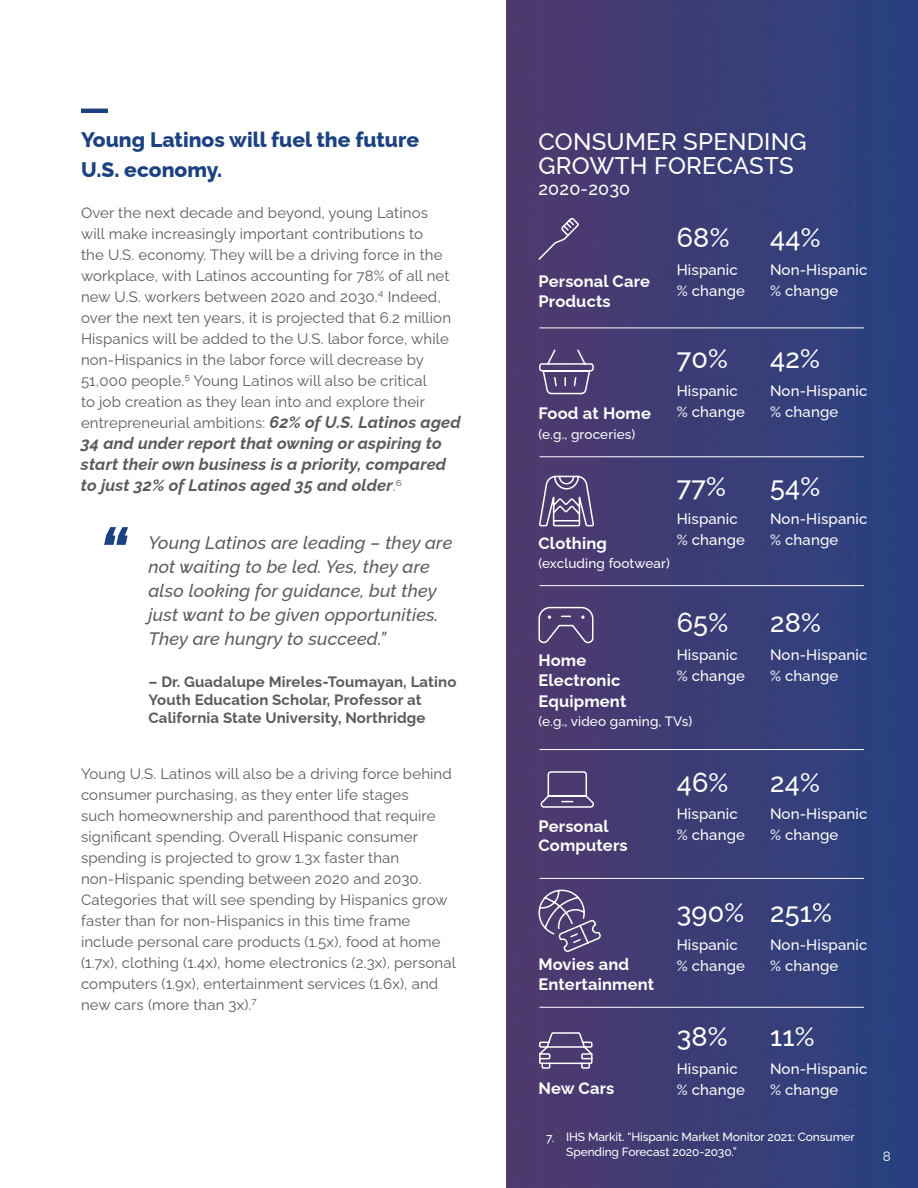
<style>
.page{position:relative;width:918px;height:1188px;background:#fff}
.page>*{position:absolute;margin:0;border:0;box-sizing:border-box;transform-origin:0 0}
.t1{font:italic 700 69px "Raleway";color:#1c4181}
.t2{font:500 27px "Raleway";letter-spacing:.01em;color:#fff}
.t3{font:500 24px/24px "Raleway";letter-spacing:.01em;color:#fff}
.t4{font:800 21px/30px "Raleway";color:#1c4181}
.t5{font:italic 500 18px/24px "Raleway";letter-spacing:.01em;color:#5a5b5b}
.t6{font:500 18px "Raleway";letter-spacing:.01em;color:#fff}
.t7{font:italic 700 16.5px/21px "Raleway";letter-spacing:.01em;color:#5a5b5b}
.t8{font:700 16.5px/19.5px "Raleway";letter-spacing:.01em;color:#fff}
.t9{font:15px/21px "Raleway";letter-spacing:.01em;color:#5a5b5b}
.t10{font:500 15px/21px "Raleway";letter-spacing:.01em;color:#fff}
.t11{font:700 15px/18px "Raleway";letter-spacing:.01em;color:#5a5b5b}
.t12{font:500 13.5px "Raleway";letter-spacing:.01em;color:#fff}
.t13{font:13.5px "Raleway";color:#fff}
.t14{font:500 12px/15px "Raleway";letter-spacing:-.01em;color:#fff}
.s1{font-weight:700;font-style:italic;font-size:16.5px}
.s2{font-weight:400;font-style:normal;font-size:15px}
</style>
<div class="page">
<img style="left:506px;top:0;width:412px;height:1188px">
<hr style="left:81px;top:109px;width:27px;height:4px;background:#1c4181">
<svg style="left:537px;top:217px;width:43px;height:44px;background:#59497a"></svg>
<hr style="left:539px;top:328px;width:325px;height:1px;background:#fff">
<hr style="left:539px;top:585px;width:325px;height:1px;background:#fff">
<hr style="left:539px;top:878px;width:325px;height:1px;background:#fff">
<hr style="left:539px;top:456px;width:325px;height:1px;background:#fff">
<hr style="left:539px;top:749px;width:325px;height:1px;background:#fff">
<hr style="left:539px;top:1007px;width:325px;height:1px;background:#fff">
<svg style="left:538px;top:606px;width:56px;height:38px;background:#635583"></svg>
<svg style="left:540px;top:770px;width:55px;height:39px;background:#665885"></svg>
<svg style="left:538px;top:348px;width:57px;height:47px;background:#655784"></svg>
<svg style="left:538px;top:475px;width:57px;height:52px;background:#71648e"></svg>
<svg style="left:538px;top:1031px;width:55px;height:38px;background:#70638d"></svg>
<svg style="left:536px;top:887px;width:65px;height:65px;background:#635683"></svg>
<h3 class="t4" style="left:81px;top:123px;width:340px">Young Latinos will fuel the future<br>U.S. economy.</h3>
<p class="t9" style="left:81px;top:201px;width:381px">Over the next decade and beyond, young Latinos<br>will make increasingly important contributions to<br>the U.S. economy. They will be a driving force in the workplace, with Latinos accounting for 78% of all net new U.S. workers between 2020 and 2030.4 Indeed, over the next ten years, it is projected that 6.2 million Hispanics will be added to the U.S. labor force, while non-Hispanics in the labor force will decrease by 51,000 people.5 Young Latinos will also be critical<br>to job creation as they lean into and explore their entrepreneurial ambitions: <span class="s1">62% of U.S. Latinos aged</span></p>
<p class="t7" style="left:81px;top:431px;width:367px">34 and under report that owning or aspiring to start their own business is a priority, compared to just 32% of Latinos aged 35 and older<span class="s2">.6</span></p>
<h1 class="t1" style="left:98px;top:499px;width:30px">“</h1>
<p class="t5" style="left:148px;top:529px;width:305px">Young Latinos are leading – they are not waiting to be led. Yes, they are also looking for guidance, but they just want to be given opportunities.<br>They are hungry to succeed.”</p>
<p class="t11" style="left:148px;top:671px;width:309px">– Dr. Guadalupe Mireles-Toumayan, Latino<br>Youth Education Scholar, Professor at<br>California State University, Northridge</p>
<p class="t9" style="left:81px;top:761px;width:376px">Young U.S. Latinos will also be a driving force behind consumer purchasing, as they enter life stages<br>such homeownership and parenthood that require significant spending. Overall Hispanic consumer spending is projected to grow 1.3x faster than non-Hispanic spending between 2020 and 2030.<br>Categories that will see spending by Hispanics grow faster than for non-Hispanics in this time frame include personal care products (1.5x), food at home (1.7x), clothing (1.4x), home electronics (2.3x), personal computers (1.9x), entertainment services (1.6x), and new cars (more than 3x).7</p>
<h3 class="t3" style="left:538px;top:127px;width:270px">CONSUMER SPENDING<br>GROWTH FORECASTS</h3>
<p class="t6" style="left:538px;top:175px;width:93px">2020-2030</p>
<p class="t8" style="left:538px;top:270px;width:113px">Personal Care<br>Products</p>
<p class="t8" style="left:538px;top:402px;width:114px">Food at Home</p>
<p class="t12" style="left:538px;top:423px;width:98px">(e.g., groceries)</p>
<h2 class="t2" style="left:677px;top:216px;width:54px">68%</h2>
<p class="t10" style="left:677px;top:258px;width:70px">Hispanic % change</p>
<h2 class="t2" style="left:677px;top:338px;width:53px">70%</h2>
<p class="t10" style="left:677px;top:379px;width:70px">Hispanic % change</p>
<h2 class="t2" style="left:677px;top:466px;width:51px">77%</h2>
<p class="t10" style="left:677px;top:507px;width:70px">Hispanic % change</p>
<p class="t8" style="left:538px;top:532px;width:70px">Clothing</p>
<p class="t12" style="left:538px;top:553px;width:133px">(excluding footwear)</p>
<h2 class="t2" style="left:677px;top:602px;width:53px">65%</h2>
<p class="t10" style="left:677px;top:643px;width:70px">Hispanic % change</p>
<p class="t8" style="left:538px;top:649px;width:83px">Home<br>Electronic</p>
<p class="t8" style="left:538px;top:690px;width:89px">Equipment</p>
<p class="t12" style="left:538px;top:711px;width:155px">(e.g., video gaming, TVs)</p>
<p class="t8" style="left:538px;top:815px;width:91px">Personal<br>Computers</p>
<h2 class="t2" style="left:677px;top:761px;width:53px">46%</h2>
<p class="t10" style="left:677px;top:802px;width:70px">Hispanic % change</p>
<h2 class="t2" style="left:770px;top:216px;width:52px">44%</h2>
<p class="t10" style="left:770px;top:258px;width:99px">Non-Hispanic % change</p>
<h2 class="t2" style="left:770px;top:338px;width:51px">42%</h2>
<p class="t10" style="left:770px;top:379px;width:99px">Non-Hispanic % change</p>
<h2 class="t2" style="left:770px;top:466px;width:52px">54%</h2>
<p class="t10" style="left:770px;top:507px;width:99px">Non-Hispanic % change</p>
<h2 class="t2" style="left:770px;top:602px;width:52px">28%</h2>
<p class="t10" style="left:770px;top:643px;width:99px">Non-Hispanic % change</p>
<h2 class="t2" style="left:770px;top:761px;width:51px">24%</h2>
<p class="t10" style="left:770px;top:802px;width:99px">Non-Hispanic % change</p>
<p class="t8" style="left:538px;top:953px;width:117px">Movies and<br>Entertainment</p>
<h2 class="t2" style="left:677px;top:891px;width:69px">390%</h2>
<p class="t10" style="left:677px;top:932px;width:70px">Hispanic % change</p>
<h2 class="t2" style="left:770px;top:891px;width:63px">251%</h2>
<p class="t10" style="left:770px;top:932px;width:99px">Non-Hispanic % change</p>
<h2 class="t2" style="left:770px;top:1016px;width:46px">11%</h2>
<p class="t10" style="left:770px;top:1057px;width:99px">Non-Hispanic % change</p>
<p class="t14" style="left:566px;top:1128px;width:290px">IHS Markit. “Hispanic Market Monitor 2021: Consumer<br>Spending Forecast 2020-2030.”</p>
<h2 class="t2" style="left:677px;top:1016px;width:53px">38%</h2>
<p class="t10" style="left:677px;top:1057px;width:70px">Hispanic % change</p>
<p class="t8" style="left:538px;top:1077px;width:77px">New Cars</p>
<p class="t14" style="left:546px;top:1129px;width:9px">7.</p>
<p class="t13" style="left:883px;top:1146px;width:10px">8</p>
</div>
